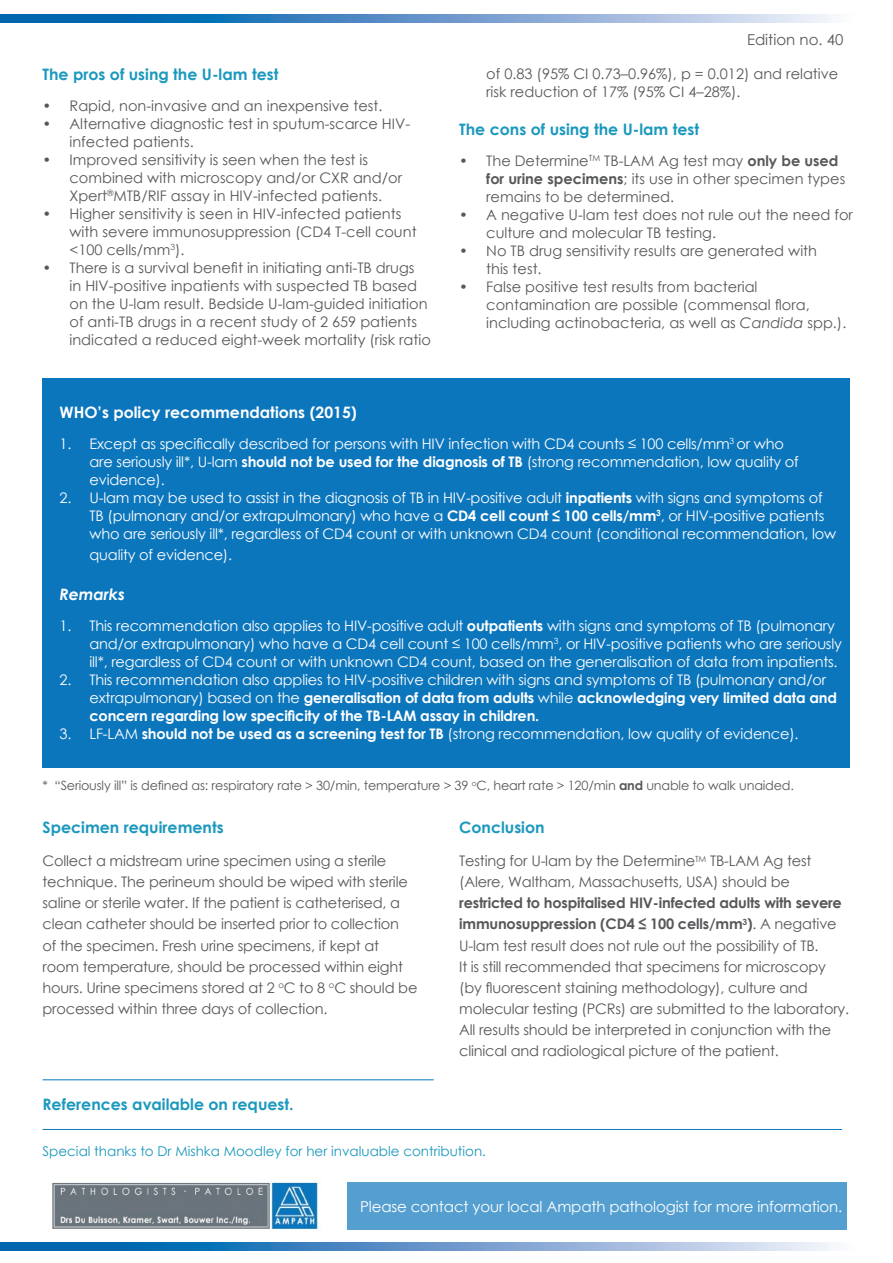
<style>
.page{position:relative;width:893px;height:1263px;background:#fff}
.page>*{position:absolute;margin:0;border:0;box-sizing:border-box;transform-origin:0 0}
.t1{font:700 15.75px "Century Gothic";color:#1b98bd}
.t2{font:700 15.75px "Century Gothic";color:#fff}
.t3{font:italic 700 15.75px "Century Gothic";color:#fff}
.t4{font:15px "Century Gothic";letter-spacing:-.01em;color:#fff}
.t5{font:15px "Century Gothic";color:#57585a}
.t6{font:14.55px/18px "Century Gothic";color:#57585a}
.t7{font:14.55px/18px "Century Gothic";letter-spacing:-.015em;color:#fff}
.t8{font:13.5px "Century Gothic";color:#1b98bd}
.t9{font:12.75px "Century Gothic";letter-spacing:-.015em;color:#57585a}
.s1{font-weight:700}
.s2{font-style:italic}
</style>
<div class="page">
<svg style="left:0;top:15px;width:832px;height:7px;background:#6299cc"></svg>
<div style="left:43px;top:378px;width:807px;height:389px;background:#0c76bd"></div>
<hr style="left:43px;top:1079px;width:391px;height:1px;background:#0c76bd">
<hr style="left:43px;top:1129px;width:799px;height:1px;background:#0c76bd">
<svg style="left:0;top:1243px;width:832px;height:7px;background:#6299cc"></svg>
<div style="left:347px;top:1182px;width:499px;height:47px;background:#559fd0"></div>
<img style="left:52px;top:1182px;width:269px;height:48px">
<p class="t1" style="left:43px;top:62px;width:237px">The pros of using the U-lam test</p>
<p class="t6" style="left:43px;top:96px;width:341px">• Rapid, non-invasive and an inexpensive test.</p>
<p class="t6" style="left:70px;top:114px;width:342px;text-indent:-27px">• Alternative diagnostic test in sputum-scarce HIV&shy;infected patients.</p>
<p class="t6" style="left:70px;top:150px;width:334px;text-indent:-27px">• Improved sensitivity is seen when the test is combined with microscopy and/or CXR and/or<br>Xpert<sup>®</sup>MTB/RIF assay in HIV-infected patients.</p>
<p class="t6" style="left:70px;top:204px;width:349px;text-indent:-27px">• Higher sensitivity is seen in HIV-infected patients with severe immunosuppression (CD4 T-cell count &lt;100 cells/mm<sup>3</sup>).</p>
<p class="t6" style="left:70px;top:258px;width:363px;text-indent:-27px">• There is a survival benefit in initiating anti-TB drugs<br>in HIV-positive inpatients with suspected TB based on the U-lam result. Bedside U-lam-guided initiation of anti-TB drugs in a recent study of 2 659 patients indicated a reduced eight-week mortality (risk ratio</p>
<p class="t5" style="left:747px;top:29px;width:98px">Edition no. 40</p>
<p class="t6" style="left:486px;top:64px;width:354px">of 0.83 (95% CI 0.73–0.96%), p = 0.012) and relative risk reduction of 17% (95% CI 4–28%).</p>
<p class="t1" style="left:459px;top:117px;width:242px">The cons of using the U-lam test</p>
<p class="t6" style="left:486px;top:151px;width:361px;text-indent:-27px">• The Determine<sup>TM</sup> TB-LAM Ag test may <span class="s1">only be used for urine specimens</span>; its use in other specimen types remains to be determined.</p>
<p class="t6" style="left:486px;top:205px;width:368px;text-indent:-27px">• A negative U-lam test does not rule out the need for culture and molecular TB testing.</p>
<p class="t6" style="left:486px;top:241px;width:332px;text-indent:-27px">• No TB drug sensitivity results are generated with this test.</p>
<p class="t6" style="left:486px;top:277px;width:362px;text-indent:-27px">• False positive test results from bacterial contamination are possible (commensal flora, including actinobacteria, as well as <span class="s2">Candida</span> spp.).</p>
<p class="t2" style="left:60px;top:400px;width:299px">WHO’s policy recommendations (2015)</p>
<p class="t7" style="left:90px;top:434px;width:711px;text-indent:-30px">1. Except as specifically described for persons with HIV infection with CD4 counts ≤ 100 cells/mm<sup>3</sup> or who are seriously ill*, U-lam <span class="s1">should not be used for the diagnosis of TB</span> (strong recommendation, low quality of evidence).</p>
<p class="t7" style="left:90px;top:488px;width:748px;text-indent:-30px">2. U-lam may be used to assist in the diagnosis of TB in HIV-positive adult <span class="s1">inpatients</span> with signs and symptoms of<br>TB (pulmonary and/or extrapulmonary) who have a <span class="s1">CD4 cell count ≤ 100 cells/mm</span><sup>3</sup>, or HIV-positive patients who are seriously ill*, regardless of CD4 count or with unknown CD4 count (conditional recommendation, low</p>
<p class="t7" style="left:90px;top:545px;width:144px">quality of evidence).</p>
<p class="t3" style="left:60px;top:583px;width:67px">Remarks</p>
<p class="t7" style="left:90px;top:617px;width:754px;text-indent:-30px">1. This recommendation also applies to HIV-positive adult <span class="s1">outpatients</span> with signs and symptoms of TB (pulmonary and/or extrapulmonary) who have a CD4 cell count ≤ 100 cells/mm<sup>3</sup>, or HIV-positive patients who are seriously ill*, regardless of CD4 count or with unknown CD4 count, based on the generalisation of data from inpatients.</p>
<p class="t7" style="left:90px;top:671px;width:749px;text-indent:-30px">2. This recommendation also applies to HIV-positive children with signs and symptoms of TB (pulmonary and/or extrapulmonary) based on the <span class="s1">generalisation of data from adults</span> while <span class="s1">acknowledging very limited data and concern regarding low specificity of the TB-LAM assay in children.</span></p>
<p class="t7" style="left:60px;top:725px;width:741px">3. LF-LAM <span class="s1">should not be used as a screening test for TB</span> (strong recommendation, low quality of evidence).</p>
<p class="t9" style="left:43px;top:776px;width:753px">* “Seriously ill” is defined as: respiratory rate &gt; 30/min, temperature &gt; 39 <sup>o</sup>C, heart rate &gt; 120/min <span class="s1">and</span> unable to walk unaided.</p>
<p class="t1" style="left:43px;top:815px;width:183px">Specimen requirements</p>
<p class="t6" style="left:43px;top:850px;width:376px;line-height:21px">Collect a midstream urine specimen using a sterile technique. The perineum should be wiped with sterile saline or sterile water. If the patient is catheterised, a clean catheter should be inserted prior to collection<br>of the specimen. Fresh urine specimens, if kept at room temperature, should be processed within eight hours. Urine specimens stored at 2 <sup>o</sup>C to 8 <sup>o</sup>C should be processed within three days of collection.</p>
<p class="t1" style="left:459px;top:815px;width:87px">Conclusion</p>
<p class="t6" style="left:459px;top:850px;width:391px;line-height:21px">Testing for U-lam by the Determine<sup>TM</sup> TB-LAM Ag test (Alere, Waltham, Massachusetts, USA) should be <span class="s1">restricted to hospitalised HIV-infected adults with severe immunosuppression (CD4 ≤ 100 cells/mm</span><sup>3</sup><span class="s1">)</span>. A negative U-lam test result does not rule out the possibility of TB.<br>It is still recommended that specimens for microscopy (by fluorescent staining methodology), culture and molecular testing (PCRs) are submitted to the laboratory.<br>All results should be interpreted in conjunction with the clinical and radiological picture of the patient.</p>
<p class="t1" style="left:43px;top:1092px;width:253px">References available on request.</p>
<p class="t8" style="left:43px;top:1142px;width:445px">Special thanks to Dr Mishka Moodley for her invaluable contribution.</p>
<p class="t4" style="left:360px;top:1196px;width:484px">Please contact your local Ampath pathologist for more information.</p>
</div>
